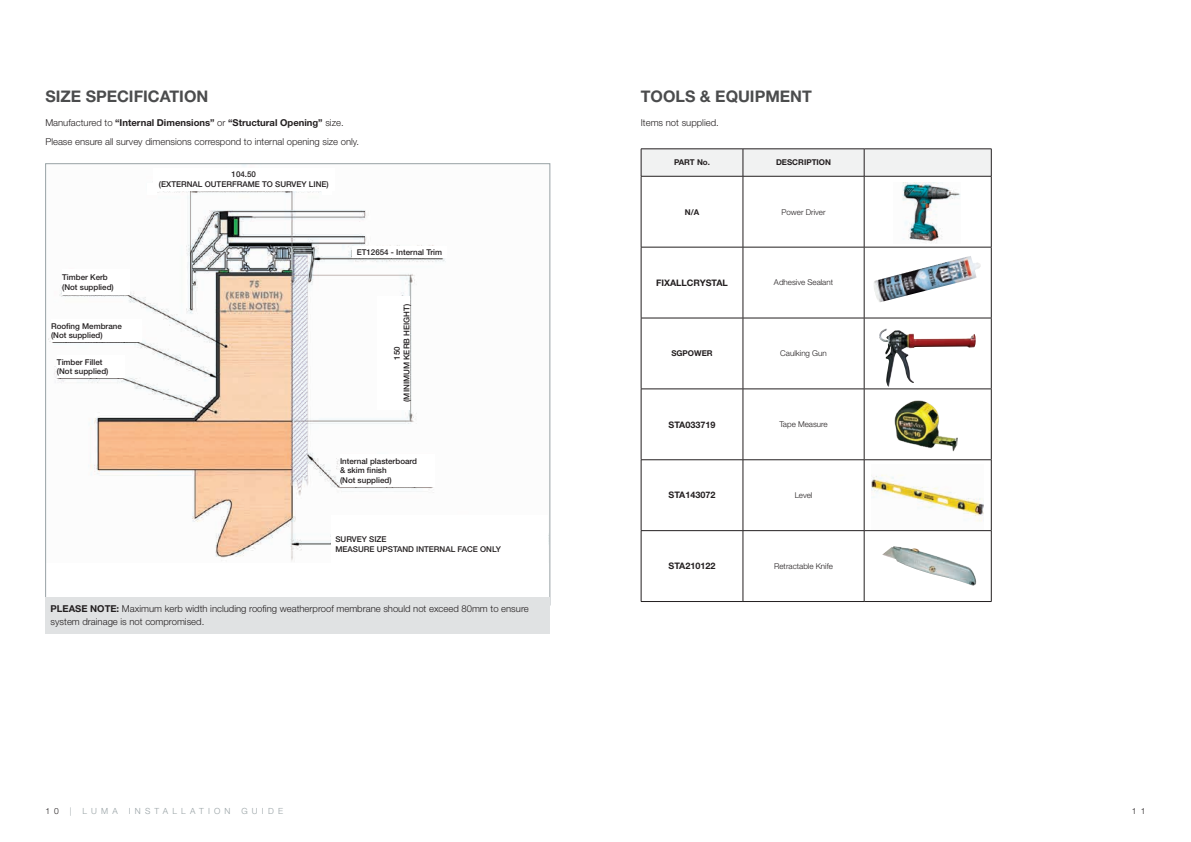
<style>
.page{position:relative;width:1191px;height:842px;background:#fff}
.page>*{position:absolute;margin:0;border:0;box-sizing:border-box;transform-origin:0 0}
.t1{font:700 16px "Helvetica Neue LT Std";color:#4b4c4d}
.t2{font:300 9.5px/18.7px "Helvetica Neue LT Std";color:#231f20}
.t3{font:700 9px "Helvetica Neue LT Std";color:#231f20}
.t4{font:300 8.5px "Helvetica Neue LT Std";letter-spacing:.5em;color:#98a2a5}
.t5{font:300 8.5px "Helvetica Neue LT Std";color:#231f20}
.t6{font:500 8px/9.6px "Helvetica Neue LT Std";color:#231f20}
.t7{font:300 8px "Helvetica Neue LT Std";color:#231f20}
.t8{font:700 8px "Helvetica Neue LT Std";color:#231f20}
.s1{font-weight:700}
</style>
<div class="page">
<hr style="left:641px;top:176px;width:102px;height:1px;background:#231f20">
<hr style="left:743px;top:176px;width:121px;height:1px;background:#231f20">
<hr style="left:864px;top:176px;width:127px;height:1px;background:#231f20">
<svg style="left:641px;top:149px;width:351px;height:27px"></svg>
<hr style="left:641px;top:176px;width:1px;height:71px;background:#231f20">
<hr style="left:742px;top:176px;width:1px;height:71px;background:#231f20">
<hr style="left:864px;top:176px;width:1px;height:71px;background:#231f20">
<hr style="left:991px;top:176px;width:1px;height:71px;background:#231f20">
<hr style="left:641px;top:247px;width:102px;height:1px;background:#231f20">
<hr style="left:641px;top:247px;width:1px;height:71px;background:#231f20">
<hr style="left:743px;top:247px;width:121px;height:1px;background:#231f20">
<hr style="left:742px;top:247px;width:1px;height:71px;background:#231f20">
<hr style="left:864px;top:247px;width:127px;height:1px;background:#231f20">
<hr style="left:864px;top:247px;width:1px;height:71px;background:#231f20">
<hr style="left:991px;top:247px;width:1px;height:71px;background:#231f20">
<hr style="left:641px;top:318px;width:102px;height:1px;background:#231f20">
<hr style="left:641px;top:318px;width:1px;height:71px;background:#231f20">
<hr style="left:743px;top:318px;width:121px;height:1px;background:#231f20">
<hr style="left:742px;top:318px;width:1px;height:71px;background:#231f20">
<hr style="left:864px;top:318px;width:127px;height:1px;background:#231f20">
<hr style="left:864px;top:318px;width:1px;height:71px;background:#231f20">
<hr style="left:991px;top:318px;width:1px;height:71px;background:#231f20">
<hr style="left:641px;top:389px;width:102px;height:1px;background:#231f20">
<hr style="left:641px;top:389px;width:1px;height:70px;background:#231f20">
<hr style="left:743px;top:389px;width:121px;height:1px;background:#231f20">
<hr style="left:742px;top:389px;width:1px;height:70px;background:#231f20">
<hr style="left:864px;top:389px;width:127px;height:1px;background:#231f20">
<hr style="left:864px;top:389px;width:1px;height:70px;background:#231f20">
<hr style="left:991px;top:389px;width:1px;height:70px;background:#231f20">
<hr style="left:641px;top:459px;width:102px;height:1px;background:#231f20">
<hr style="left:641px;top:460px;width:1px;height:70px;background:#231f20">
<hr style="left:743px;top:459px;width:121px;height:1px;background:#231f20">
<hr style="left:742px;top:460px;width:1px;height:70px;background:#231f20">
<hr style="left:864px;top:459px;width:127px;height:1px;background:#231f20">
<hr style="left:864px;top:460px;width:1px;height:70px;background:#231f20">
<hr style="left:991px;top:460px;width:1px;height:70px;background:#231f20">
<hr style="left:641px;top:530px;width:102px;height:1px;background:#231f20">
<hr style="left:641px;top:531px;width:1px;height:70px;background:#231f20">
<hr style="left:743px;top:530px;width:121px;height:1px;background:#231f20">
<hr style="left:742px;top:531px;width:1px;height:70px;background:#231f20">
<hr style="left:864px;top:530px;width:127px;height:1px;background:#231f20">
<hr style="left:864px;top:531px;width:1px;height:70px;background:#231f20">
<hr style="left:991px;top:531px;width:1px;height:70px;background:#231f20">
<hr style="left:641px;top:601px;width:102px;height:1px;background:#231f20">
<hr style="left:743px;top:601px;width:121px;height:1px;background:#231f20">
<hr style="left:864px;top:601px;width:127px;height:1px;background:#231f20">
<img style="left:894px;top:400px;width:63px;height:51px">
<img style="left:874px;top:256px;width:107px;height:46px">
<img style="left:871px;top:474px;width:112px;height:48px">
<img style="left:879px;top:328px;width:97px;height:59px">
<img style="left:902px;top:183px;width:58px;height:60px">
<img style="left:882px;top:546px;width:94px;height:40px">
<img style="left:48px;top:165px;width:398px;height:396px">
<div style="left:45px;top:597px;width:505px;height:37px;background:#e0e2e3"></div>
<div style="left:352px;top:246px;width:95px;height:12px;background:#fff"></div>
<div style="left:147px;top:183px;width:10px;height:12px;background:#fff"></div>
<div style="left:322px;top:183px;width:10px;height:12px;background:#fff"></div>
<div style="left:153px;top:168px;width:181px;height:23px;background:#fff"></div>
<div style="left:377px;top:296px;width:32px;height:114px;background:#fff"></div>
<div style="left:340px;top:454px;width:95px;height:32px;background:#fff"></div>
<div style="left:62px;top:269px;width:68px;height:26px;background:#fff"></div>
<div style="left:51px;top:320px;width:90px;height:22px;background:#fff"></div>
<div style="left:57px;top:356px;width:68px;height:22px;background:#fff"></div>
<div style="left:331px;top:515px;width:216px;height:58px;background:#fff"></div>
<h1 class="t1" style="left:45px;top:87px;width:164px">SIZE SPECIFICATION</h1>
<p class="t2" style="left:45px;top:113px;width:315px">Manufactured to <span class="s1">“Internal Dimensions”</span> or <span class="s1">“Structural Opening”</span> size.<br>Please ensure all survey dimensions correspond to internal opening size only.</p>
<p class="t6" style="left:62px;top:273px;width:53px">Timber Kerb (Not supplied)</p>
<p class="t6" style="left:51px;top:321px;width:72px">Roofing Membrane (Not supplied)</p>
<p class="t6" style="left:57px;top:357px;width:53px">Timber Fillet (Not supplied)</p>
<p class="t6" style="left:159px;top:170px;width:171px;text-align:center">104.50<br>(EXTERNAL OUTERFRAME TO SURVEY LINE)</p>
<p class="t6" style="left:357px;top:247px;width:87px">ET12654 - Internal Trim</p>
<p class="t6" style="left:392px;top:402px;width:99px;text-align:center;rotate:-90deg">150<br>(MINIMUM KERB HEIGHT)</p>
<p class="t6" style="left:340px;top:456px;width:79px">Internal plasterboard &amp; skim finish<br>(Not supplied)</p>
<p class="t6" style="left:335px;top:534px;width:167px">SURVEY SIZE<br>MEASURE UPSTAND INTERNAL FACE ONLY</p>
<p class="t2" style="left:51px;top:602px;width:479px;line-height:13px"><span class="s1">PLEASE NOTE:</span> Maximum kerb width including roofing weatherproof membrane should not exceed 80mm to ensure system drainage is not compromised.</p>
<p class="t5" style="left:45px;top:805px;width:15px">1 0</p>
<p class="t4" style="left:70px;top:805px;width:3px">|</p>
<p class="t4" style="left:82px;top:805px;width:37px">LUMA</p>
<p class="t4" style="left:129px;top:805px;width:103px">INSTALLATION</p>
<p class="t4" style="left:241px;top:805px;width:43px">GUIDE</p>
<h1 class="t1" style="left:641px;top:87px;width:172px">TOOLS &amp; EQUIPMENT</h1>
<p class="t2" style="left:641px;top:113px;width:79px">Items not supplied.</p>
<p class="t8" style="left:674px;top:158px;width:38px">PART No.</p>
<p class="t8" style="left:776px;top:158px;width:57px">DESCRIPTION</p>
<p class="t8" style="left:685px;top:207px;width:16px">N/A</p>
<p class="t7" style="left:781px;top:207px;width:46px">Power Driver</p>
<p class="t3" style="left:656px;top:277px;width:73px">FIXALLCRYSTAL</p>
<p class="t7" style="left:774px;top:278px;width:61px">Adhesive Sealant</p>
<p class="t8" style="left:671px;top:348px;width:43px">SGPOWER</p>
<p class="t7" style="left:780px;top:349px;width:48px">Caulking Gun</p>
<p class="t3" style="left:668px;top:419px;width:48px">STA033719</p>
<p class="t7" style="left:779px;top:419px;width:50px">Tape Measure</p>
<p class="t3" style="left:668px;top:490px;width:48px">STA143072</p>
<p class="t7" style="left:794px;top:490px;width:19px">Level</p>
<p class="t3" style="left:668px;top:560px;width:48px">STA210122</p>
<p class="t7" style="left:774px;top:561px;width:60px">Retractable Knife</p>
<p class="t5" style="left:1132px;top:805px;width:15px">1 1</p>
</div>
